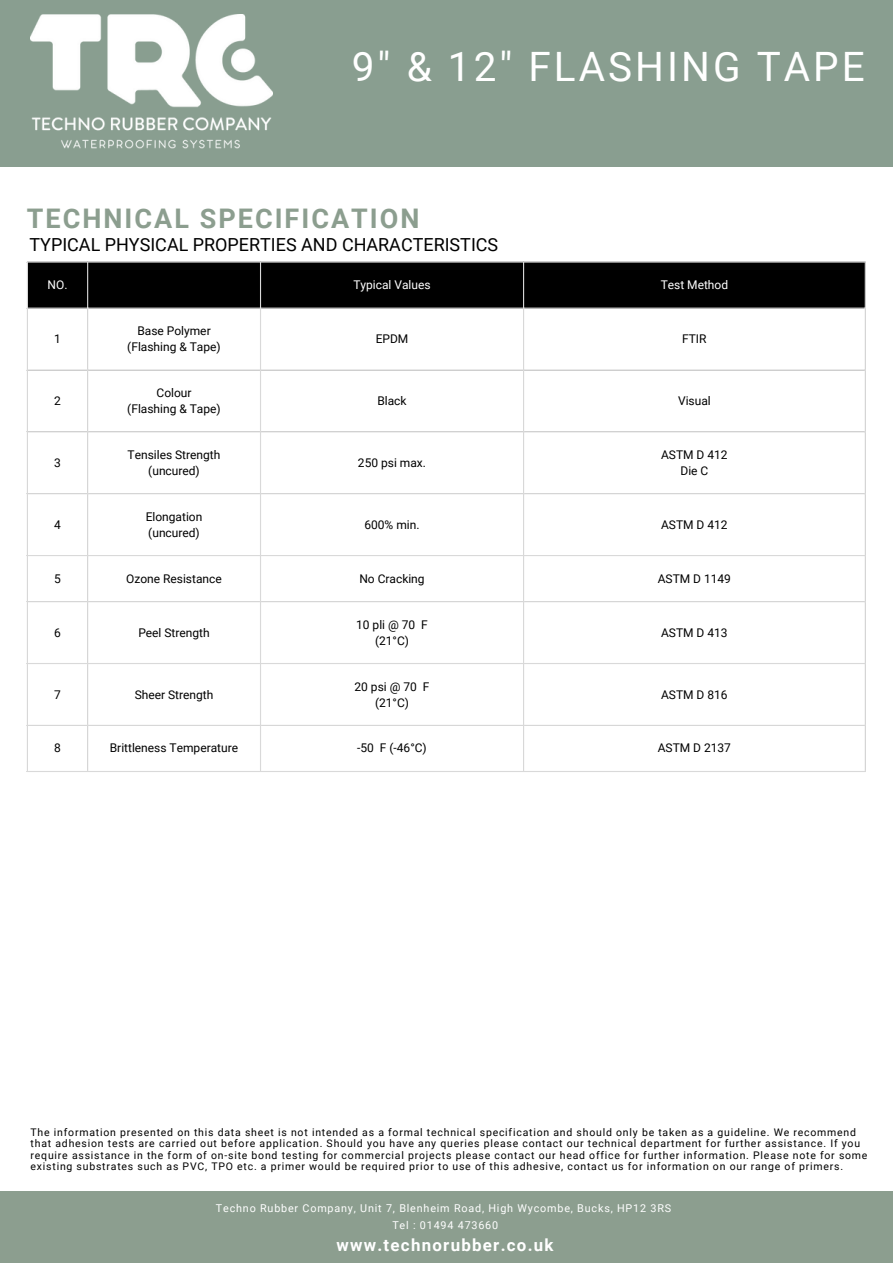
<style>
.page{position:relative;width:893px;height:1264px;background:#fff}
.page>*{position:absolute;margin:0;border:0;box-sizing:border-box;transform-origin:0 0}
.t1{font:40.5px "Roboto";letter-spacing:.075em;color:#fff}
.t2{font:700 27px "Roboto";letter-spacing:.075em;color:#8c9e8f}
.t3{font:18px "Roboto";color:#000}
.t4{font:700 16.8px "Roboto";letter-spacing:.075em;color:#fff}
.t5{font:12px/16px "Roboto";color:#000;text-align:center}
.t6{font:12px "Roboto";color:#fff}
.t7{font:10.8px/16.2px "Roboto";letter-spacing:.075em;color:#fff;text-align:center}
.t8{font:10.5px/11.4px "Roboto";letter-spacing:.075em;color:#000}
</style>
<div class="page">
<div style="left:28px;top:262px;width:836px;height:45px;background:#000"></div>
<hr style="left:27px;top:262px;width:1px;height:509px;background:#d9d9d9">
<hr style="left:87px;top:262px;width:1px;height:509px;background:#d9d9d9">
<hr style="left:260px;top:262px;width:1px;height:509px;background:#d9d9d9">
<hr style="left:523px;top:262px;width:1px;height:509px;background:#d9d9d9">
<hr style="left:864px;top:262px;width:1px;height:509px;background:#d9d9d9">
<hr style="left:27px;top:261px;width:838px;height:1px;background:#d9d9d9">
<hr style="left:27px;top:307px;width:838px;height:2px;background:#d9d9d9">
<hr style="left:27px;top:369px;width:838px;height:1px;background:#d9d9d9">
<hr style="left:27px;top:431px;width:838px;height:1px;background:#d9d9d9">
<hr style="left:27px;top:493px;width:838px;height:1px;background:#d9d9d9">
<hr style="left:27px;top:555px;width:838px;height:1px;background:#d9d9d9">
<hr style="left:27px;top:601px;width:838px;height:1px;background:#d9d9d9">
<hr style="left:27px;top:663px;width:838px;height:1px;background:#d9d9d9">
<hr style="left:27px;top:724px;width:838px;height:2px;background:#d9d9d9">
<hr style="left:27px;top:771px;width:838px;height:1px;background:#d9d9d9">
<div style="left:0;top:0;width:892px;height:166px;background:#899e90"></div>
<img style="left:31px;top:15px;width:241px;height:134px">
<div style="left:0;top:1191px;width:892px;height:71px;background:#8c9e8f"></div>
<h1 class="t1" style="left:352px;top:43px;width:514px">9" &amp; 12" FLASHING TAPE</h1>
<h2 class="t2" style="left:27px;top:203px;width:394px">TECHNICAL SPECIFICATION</h2>
<h3 class="t3" style="left:29px;top:234px;width:470px">TYPICAL PHYSICAL PROPERTIES AND CHARACTERISTICS</h3>
<p class="t6" style="left:48px;top:278px;width:21px">NO.</p>
<p class="t6" style="left:353px;top:278px;width:79px">Typical Values</p>
<p class="t6" style="left:660px;top:278px;width:69px">Test Method</p>
<p class="t5" style="left:54px;top:331px;width:8px">1</p>
<p class="t5" style="left:127px;top:323px;width:95px">Base Polymer (Flashing &amp; Tape)</p>
<p class="t5" style="left:375px;top:331px;width:34px">EPDM</p>
<p class="t5" style="left:682px;top:331px;width:26px">FTIR</p>
<p class="t5" style="left:54px;top:393px;width:8px">2</p>
<p class="t5" style="left:127px;top:385px;width:95px">Colour<br>(Flashing &amp; Tape)</p>
<p class="t5" style="left:377px;top:393px;width:31px">Black</p>
<p class="t5" style="left:678px;top:393px;width:34px">Visual</p>
<p class="t5" style="left:54px;top:455px;width:8px">3</p>
<p class="t5" style="left:128px;top:447px;width:94px">Tensiles Strength (uncured)</p>
<p class="t5" style="left:358px;top:455px;width:70px">250 psi max.</p>
<p class="t5" style="left:661px;top:447px;width:68px">ASTM D 412<br>Die C</p>
<p class="t5" style="left:54px;top:516px;width:8px">4</p>
<p class="t5" style="left:146px;top:508px;width:58px;text-align:left">Elongation (uncured)</p>
<p class="t5" style="left:364px;top:516px;width:57px">600% min.</p>
<p class="t5" style="left:661px;top:516px;width:68px">ASTM D 412</p>
<p class="t5" style="left:54px;top:570px;width:8px">5</p>
<p class="t5" style="left:126px;top:570px;width:97px">Ozone Resistance</p>
<p class="t5" style="left:359px;top:570px;width:67px">No Cracking</p>
<p class="t5" style="left:657px;top:570px;width:75px">ASTM D 1149</p>
<p class="t5" style="left:54px;top:624px;width:8px">6</p>
<p class="t5" style="left:138px;top:624px;width:73px">Peel Strength</p>
<p class="t5" style="left:356px;top:616px;width:73px">10 pli @ 70 F (21°C)</p>
<p class="t5" style="left:661px;top:624px;width:68px">ASTM D 413</p>
<p class="t5" style="left:54px;top:686px;width:8px">7</p>
<p class="t5" style="left:135px;top:686px;width:80px">Sheer Strength</p>
<p class="t5" style="left:354px;top:678px;width:76px">20 psi @ 70 F (21°C)</p>
<p class="t5" style="left:661px;top:686px;width:68px">ASTM D 816</p>
<p class="t5" style="left:54px;top:740px;width:8px">8</p>
<p class="t5" style="left:110px;top:740px;width:130px">Brittleness Temperature</p>
<p class="t5" style="left:357px;top:740px;width:71px">-50 F (-46°C)</p>
<p class="t5" style="left:657px;top:740px;width:75px">ASTM D 2137</p>
<p class="t8" style="left:31px;top:1126px;width:838px">The information presented on this data sheet is not intended as a formal technical specification and should only be taken as a guideline. We recommend that adhesion tests are carried out before application. Should you have any queries please contact our technical department for further assistance. If you require assistance in the form of on-site bond testing for commercial projects please contact our head office for further information. Please note for some existing substrates such as PVC, TPO etc. a primer would be required prior to use of this adhesive, contact us for information on our range of primers.</p>
<p class="t7" style="left:216px;top:1200px;width:456px">Techno Rubber Company, Unit 7, Blenheim Road, High Wycombe, Bucks, HP12 3RS<br>Tel : 01494 473660</p>
<h3 class="t4" style="left:336px;top:1235px;width:218px">www.technorubber.co.uk</h3>
</div>
